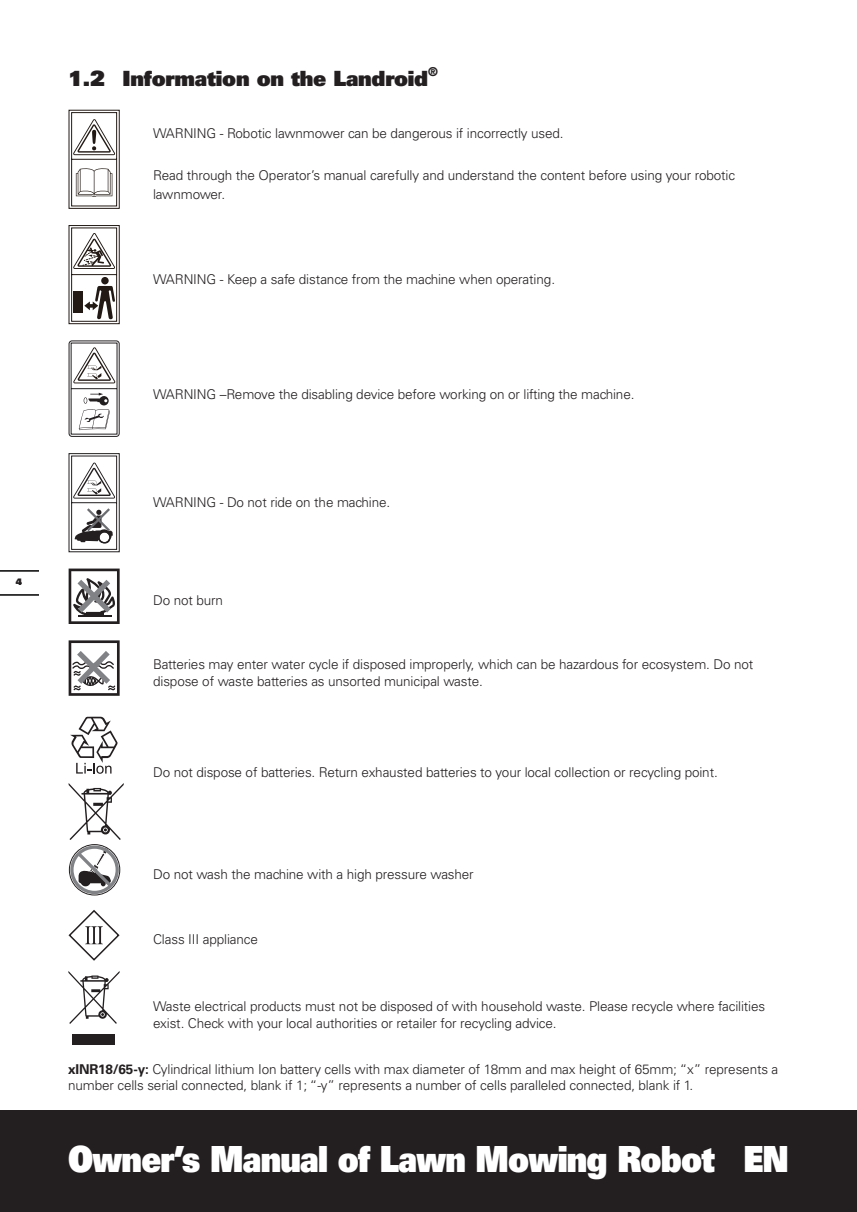
<style>
.page{position:relative;width:857px;height:1212px;background:#fff}
.page>*{position:absolute;margin:0;border:0;box-sizing:border-box;transform-origin:0 0}
.t1{font:900 36px "Univers";letter-spacing:-.025em;color:#fff;scale:.88 1}
.t2{font:900 21px "Univers";letter-spacing:-.01em;color:#231f20}
.t3{font:300 13.5px/16.5px "Univers";letter-spacing:-.01em;color:#231f20}
.t4{font:900 12.3px "Univers";color:#231f20}
.t5{font:900 9px "Univers";color:#231f20}
.s1{font-weight:700}
</style>
<div class="page">
<div style="left:0;top:1110px;width:857px;height:102px;background:#231f20"></div>
<hr style="left:0;top:594px;width:38px;height:2px;background:#000">
<hr style="left:0;top:570px;width:38px;height:2px;background:#000">
<svg style="left:68px;top:453px;width:52px;height:99px"></svg>
<svg style="left:69px;top:568px;width:51px;height:56px"></svg>
<svg style="left:69px;top:640px;width:51px;height:56px"></svg>
<svg style="left:70px;top:716px;width:48px;height:58px"></svg>
<svg style="left:69px;top:783px;width:55px;height:111px"></svg>
<svg style="left:68px;top:971px;width:52px;height:53px"></svg>
<div style="left:73px;top:1034px;width:42px;height:11px;background:#231f20"></div>
<svg style="left:68px;top:910px;width:52px;height:51px"></svg>
<svg style="left:68px;top:340px;width:52px;height:97px"></svg>
<svg style="left:68px;top:109px;width:52px;height:100px"></svg>
<svg style="left:68px;top:225px;width:52px;height:99px"></svg>
<p class="t5" style="left:16px;top:576px;width:8px">4</p>
<h2 class="t2" style="left:68px;top:65px;width:361px">1.2 Information on the Landroid</h2>
<p class="t4" style="left:428px;top:63px;width:11px">®</p>
<p class="t3" style="left:153px;top:125px;width:412px">WARNING - Robotic lawnmower can be dangerous if incorrectly used.</p>
<p class="t3" style="left:153px;top:166px;width:584px;line-height:18.8px">Read through the Operator’s manual carefully and understand the content before using your robotic lawnmower.</p>
<p class="t3" style="left:153px;top:271px;width:404px">WARNING - Keep a safe distance from the machine when operating.</p>
<p class="t3" style="left:153px;top:386px;width:483px">WARNING –Remove the disabling device before working on or lifting the machine.</p>
<p class="t3" style="left:153px;top:494px;width:239px">WARNING - Do not ride on the machine.</p>
<p class="t3" style="left:153px;top:592px;width:71px">Do not burn</p>
<p class="t3" style="left:153px;top:656px;width:602px">Batteries may enter water cycle if disposed improperly, which can be hazardous for ecosystem. Do not dispose of waste batteries as unsorted municipal waste.</p>
<p class="t3" style="left:153px;top:764px;width:566px">Do not dispose of batteries. Return exhausted batteries to your local collection or recycling point.</p>
<p class="t3" style="left:153px;top:866px;width:322px">Do not wash the machine with a high pressure washer</p>
<p class="t3" style="left:153px;top:931px;width:106px">Class III appliance</p>
<p class="t3" style="left:153px;top:998px;width:614px">Waste electrical products must not be disposed of with household waste. Please recycle where facilities exist. Check with your local authorities or retailer for recycling advice.</p>
<p class="t3" style="left:68px;top:1061px;width:712px"><span class="s1">xINR18/65-y:</span> Cylindrical lithium Ion battery cells with max diameter of 18mm and max height of 65mm; “x” represents a number cells serial connected, blank if 1; “-y” represents a number of cells paralleled connected, blank if 1.</p>
<h1 class="t1" style="left:68px;top:1135px;width:821px">Owner’s Manual of Lawn Mowing Robot EN</h1>
</div>
